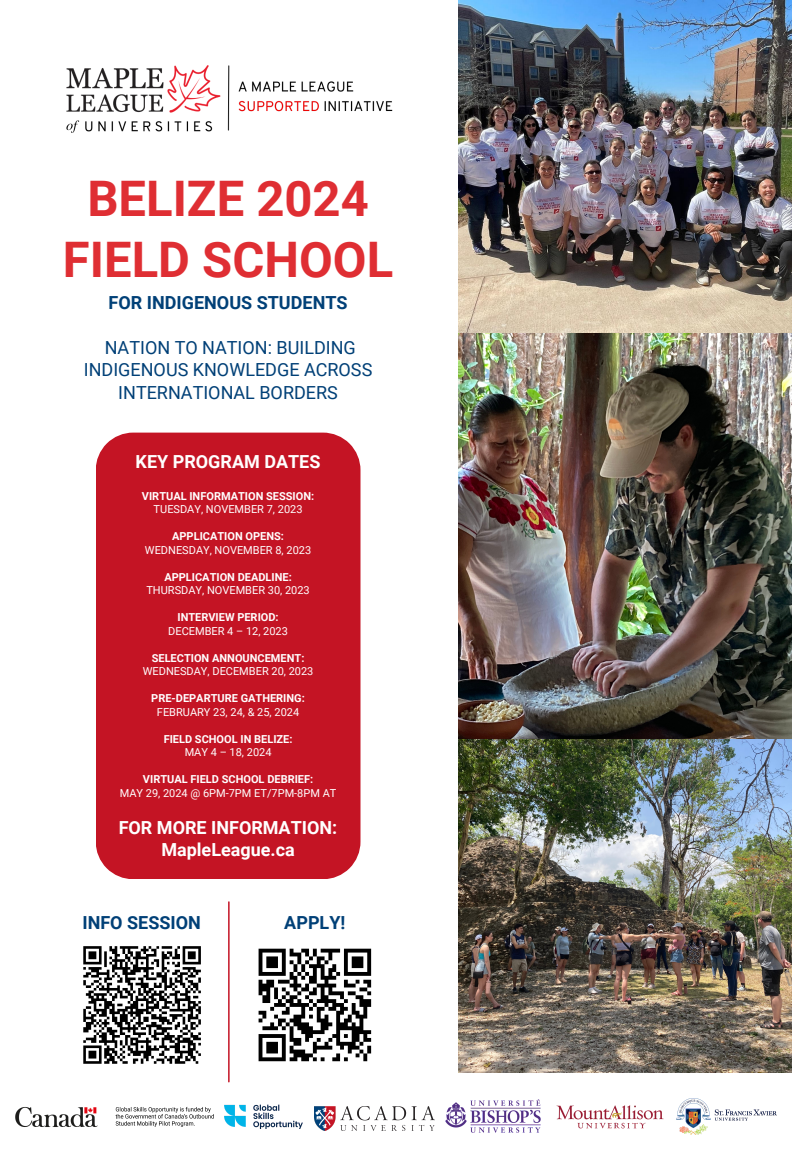
<style>
.page{position:relative;width:792px;height:1152px;background:#fff}
.page>*{position:absolute;margin:0;border:0;box-sizing:border-box;transform-origin:0 0}
.t1{font:700 49px "Roboto";color:#df2e33}
.t2{font:18px/22.5px "Roboto";color:#004077;text-align:center}
.t3{font:700 18px "Roboto";color:#fff}
.t4{font:700 18px "Roboto";color:#004077}
.t5{font:11px "Roboto";color:#fff}
.t6{font:700 11px "Roboto";color:#fff}
</style>
<div class="page">
<img style="left:224px;top:1104px;width:79px;height:25px">
<img style="left:15px;top:1107px;width:199px;height:20px">
<img style="left:66px;top:65px;width:327px;height:68px">
<div style="left:96px;top:433px;width:265px;height:446px;background:#c41424"></div>
<svg style="left:83px;top:946px;width:118px;height:118px"></svg>
<svg style="left:258px;top:948px;width:114px;height:114px"></svg>
<hr style="left:228px;top:902px;width:2px;height:180px;background:#c41424">
<img style="left:458px;top:0;width:334px;height:1073px">
<img style="left:445px;top:1099px;width:96px;height:34px">
<img style="left:556px;top:1105px;width:108px;height:24px">
<img style="left:315px;top:1106px;width:120px;height:25px">
<img style="left:676px;top:1098px;width:101px;height:36px">
<p class="t1" style="left:87px;top:170px;width:283px">BELIZE 2024</p>
<p class="t1" style="left:63px;top:232px;width:332px">FIELD SCHOOL</p>
<p class="t4" style="left:109px;top:292px;width:241px">FOR INDIGENOUS STUDENTS</p>
<p class="t2" style="left:84px;top:336px;width:290px">NATION TO NATION: BUILDING<br>INDIGENOUS KNOWLEDGE ACROSS<br>INTERNATIONAL BORDERS</p>
<p class="t3" style="left:136px;top:451px;width:186px">KEY PROGRAM DATES</p>
<p class="t6" style="left:142px;top:490px;width:174px">VIRTUAL INFORMATION SESSION:</p>
<p class="t6" style="left:172px;top:530px;width:113px">APPLICATION OPENS:</p>
<p class="t6" style="left:164px;top:571px;width:129px">APPLICATION DEADLINE:</p>
<p class="t6" style="left:177px;top:611px;width:103px">INTERVIEW PERIOD:</p>
<p class="t6" style="left:152px;top:652px;width:154px">SELECTION ANNOUNCEMENT:</p>
<p class="t6" style="left:151px;top:692px;width:155px">PRE-DEPARTURE GATHERING:</p>
<p class="t6" style="left:164px;top:733px;width:130px">FIELD SCHOOL IN BELIZE:</p>
<p class="t6" style="left:143px;top:773px;width:172px">VIRTUAL FIELD SCHOOL DEBRIEF:</p>
<p class="t3" style="left:119px;top:817px;width:220px">FOR MORE INFORMATION:</p>
<p class="t3" style="left:161px;top:839px;width:135px">MapleLeague.ca</p>
<p class="t5" style="left:154px;top:503px;width:150px">TUESDAY, NOVEMBER 7, 2023</p>
<p class="t5" style="left:145px;top:544px;width:168px">WEDNESDAY, NOVEMBER 8, 2023</p>
<p class="t5" style="left:146px;top:584px;width:165px">THURSDAY, NOVEMBER 30, 2023</p>
<p class="t5" style="left:168px;top:625px;width:121px">DECEMBER 4 – 12, 2023</p>
<p class="t5" style="left:143px;top:665px;width:172px">WEDNESDAY, DECEMBER 20, 2023</p>
<p class="t5" style="left:157px;top:706px;width:144px">FEBRUARY 23, 24, &amp; 25, 2024</p>
<p class="t5" style="left:185px;top:746px;width:88px">MAY 4 – 18, 2024</p>
<p class="t5" style="left:120px;top:787px;width:218px">MAY 29, 2024 @ 6PM-7PM ET/7PM-8PM AT</p>
<p class="t4" style="left:83px;top:912px;width:120px">INFO SESSION</p>
<p class="t4" style="left:284px;top:912px;width:63px">APPLY!</p>
</div>
